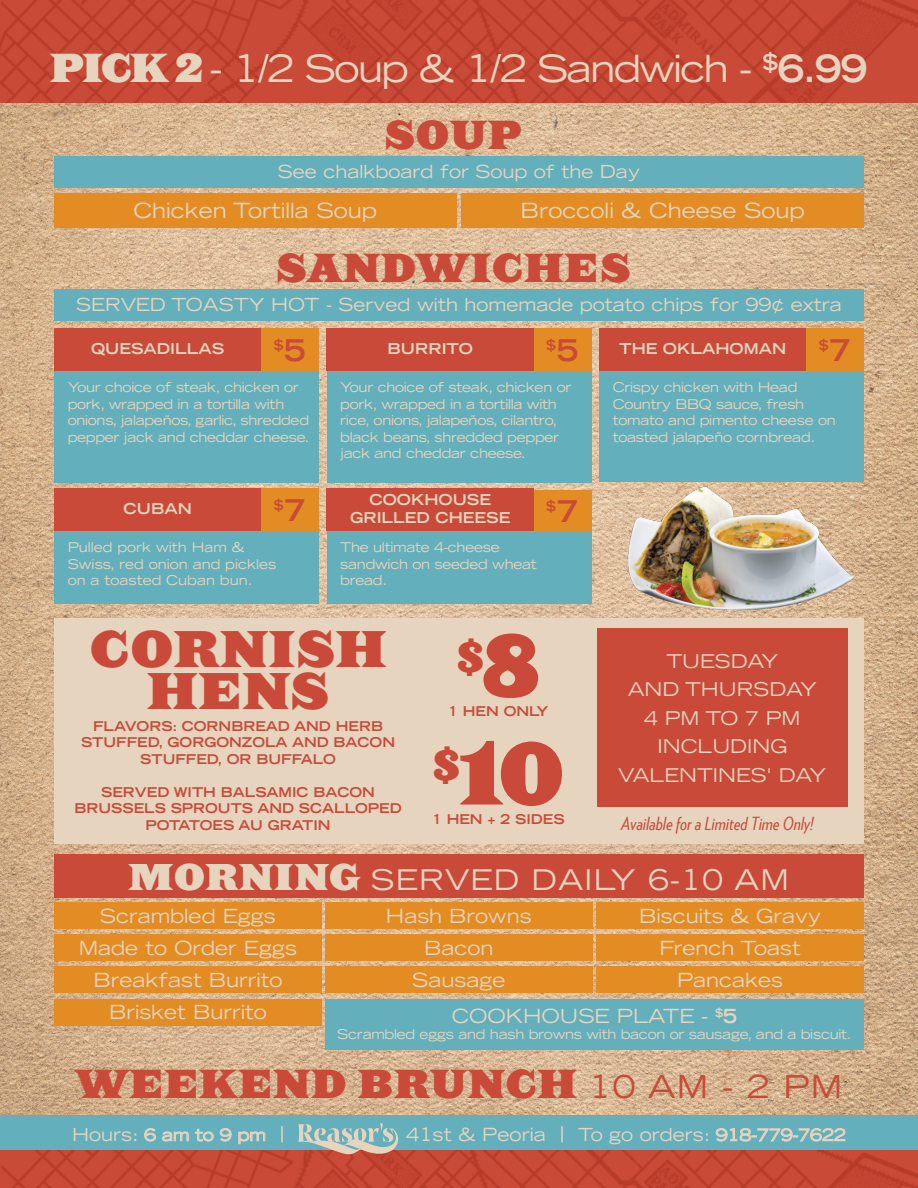
<style>
.page{position:relative;width:918px;height:1188px;background:#fff}
.page>*{position:absolute;margin:0;border:0;box-sizing:border-box;transform-origin:0 0}
.t1{font:900 81.45px "Saracen";color:#c94a38}
.t2{font:900 47.7px/41.7px "Saracen";letter-spacing:.04em;color:#c94a38;text-align:center}
.t3{font:900 39.3px "Saracen";color:#c94a38}
.t4{font:900 37.5px "Saracen";letter-spacing:.04em;color:#c94a38}
.t5{font:expanded 37.5px "Trade Gothic LH";letter-spacing:-.04em;color:#e6d4be}
.t6{font:700 expanded 30px "Trade Gothic LT Std";color:#c94a38}
.t7{font:expanded 28.5px "Trade Gothic LH";letter-spacing:.04em;color:#e6d4be}
.t8{font:expanded 21px "Trade Gothic LT Std";color:#e6d4be}
.t9{font:expanded 19.5px "Trade Gothic LT Std";color:#e6d4be}
.t10{font:expanded 18.9px/28.7px "Trade Gothic LH";color:#e6d4be;text-align:center}
.t11{font:expanded 18.3px "Trade Gothic LT Std";color:#e6d4be}
.t12{font:expanded 18px "Trade Gothic LT Std";color:#e6d4be}
.t13{font:italic 18px "Verlag Condensed";color:#c94a38}
.t14{font:expanded 16.5px "Trade Gothic LT Std";color:#e6d4be}
.t15{font:700 expanded 15px/18px "Trade Gothic LT Std";color:#e6d4be;text-align:center}
.t16{font:700 expanded 13.65px "Trade Gothic LT Std";color:#c94a38}
.t17{font:expanded 13.5px/16.5px "Trade Gothic LT Std";letter-spacing:-.02em;color:#e6d4be}
.t18{font:700 expanded 13.5px/16.5px "Trade Gothic LT Std";color:#c94a38;text-align:center}
.t19{font:expanded 13.5px/16.5px "Trade Gothic LT Std";color:#e6d4be}
.s1{font-family:"Saracen";font-weight:900;font-stretch:normal}
.s2{font-family:"Trade Gothic LT Std";font-weight:700}
.s3{font-size:30px}
.s4{font-size:81.45px}
.s5{font-family:"Saracen";font-weight:900;font-stretch:normal;font-size:34.5px}
.s6{font-weight:700}
.s7{font-family:"Trade Gothic LH";font-weight:400;font-stretch:expanded;font-size:31.5px}
.s8{font-size:18px}
</style>
<div class="page">
<img style="left:0;top:103px;width:918px;height:1013px">
<div style="left:54px;top:156px;width:810px;height:31px;background:#63afbb"></div>
<div style="left:54px;top:289px;width:810px;height:32px;background:#63afbb"></div>
<div style="left:54px;top:854px;width:810px;height:43px;background:#c94a38"></div>
<div style="left:54px;top:329px;width:208px;height:42px;background:#c94a38"></div>
<div style="left:262px;top:329px;width:57px;height:42px;background:#e38c24"></div>
<div style="left:54px;top:371px;width:265px;height:111px;background:#63afbb"></div>
<div style="left:599px;top:329px;width:208px;height:42px;background:#c94a38"></div>
<div style="left:807px;top:329px;width:57px;height:42px;background:#e38c24"></div>
<div style="left:599px;top:371px;width:265px;height:111px;background:#63afbb"></div>
<div style="left:327px;top:329px;width:207px;height:42px;background:#c94a38"></div>
<div style="left:534px;top:329px;width:57px;height:42px;background:#e38c24"></div>
<div style="left:327px;top:371px;width:264px;height:111px;background:#63afbb"></div>
<div style="left:534px;top:490px;width:57px;height:43px;background:#e38c24"></div>
<div style="left:327px;top:489px;width:207px;height:42px;background:#c94a38"></div>
<div style="left:327px;top:531px;width:264px;height:73px;background:#63afbb"></div>
<div style="left:54px;top:489px;width:208px;height:42px;background:#c94a38"></div>
<div style="left:262px;top:489px;width:57px;height:42px;background:#e38c24"></div>
<div style="left:54px;top:531px;width:265px;height:73px;background:#63afbb"></div>
<img style="left:0;top:0;width:918px;height:103px">
<div style="left:54px;top:193px;width:403px;height:35px;background:#e38c24"></div>
<div style="left:461px;top:193px;width:403px;height:35px;background:#e38c24"></div>
<div style="left:54px;top:902px;width:268px;height:27px;background:#e38c24"></div>
<div style="left:325px;top:902px;width:268px;height:27px;background:#e38c24"></div>
<div style="left:596px;top:902px;width:268px;height:27px;background:#e38c24"></div>
<div style="left:54px;top:934px;width:268px;height:27px;background:#e38c24"></div>
<div style="left:325px;top:934px;width:268px;height:27px;background:#e38c24"></div>
<div style="left:596px;top:934px;width:268px;height:27px;background:#e38c24"></div>
<div style="left:54px;top:999px;width:268px;height:27px;background:#e38c24"></div>
<div style="left:325px;top:999px;width:539px;height:50px;background:#63afbb"></div>
<div style="left:54px;top:967px;width:268px;height:26px;background:#e38c24"></div>
<div style="left:325px;top:967px;width:268px;height:26px;background:#e38c24"></div>
<div style="left:596px;top:967px;width:268px;height:26px;background:#e38c24"></div>
<img style="left:626px;top:482px;width:231px;height:136px">
<div style="left:0;top:1116px;width:918px;height:51px;background:#63afbb"></div>
<img style="left:0;top:1150px;width:918px;height:38px">
<svg style="left:715px;top:1128px;width:131px;height:14px"></svg>
<svg style="left:561px;top:1126px;width:2px;height:16px"></svg>
<svg style="left:281px;top:1126px;width:2px;height:16px"></svg>
<svg style="left:298px;top:1123px;width:104px;height:33px"></svg>
<svg style="left:144px;top:1128px;width:12px;height:14px"></svg>
<svg style="left:162px;top:1131px;width:27px;height:11px"></svg>
<svg style="left:195px;top:1128px;width:37px;height:14px"></svg>
<svg style="left:238px;top:1131px;width:28px;height:14px"></svg>
<div style="left:54px;top:618px;width:810px;height:225px;background:#e6d4be"></div>
<div style="left:597px;top:629px;width:251px;height:178px;background:#c94a38"></div>
<h3 class="t5" style="left:50px;top:44px;width:819px"><span class="s1">PICK 2</span> - 1/2 Soup &amp; 1/2 Sandwich - <sup>$</sup><span class="s2">6.99</span></h3>
<h3 class="t4" style="left:385px;top:104px;width:138px">SOUP</h3>
<h3 class="t12" style="left:278px;top:160px;width:364px">See chalkboard for Soup of the Day</h3>
<h3 class="t8" style="left:134px;top:197px;width:245px">Chicken Tortilla Soup</h3>
<h3 class="t8" style="left:521px;top:197px;width:286px">Broccoli &amp; Cheese Soup</h3>
<h3 class="t4" style="left:277px;top:237px;width:355px">SANDWICHES</h3>
<h3 class="t12" style="left:76px;top:293px;width:767px">SERVED TOASTY HOT - Served with homemade potato chips for 99¢ extra</h3>
<p class="t16" style="left:274px;top:336px;width:34px">$<span class="s3">5</span></p>
<p class="t15" style="left:619px;top:340px;width:169px">THE OKLAHOMAN</p>
<p class="t17" style="left:613px;top:379px;width:224px">Crispy chicken with Head<br>Country BBQ sauce, fresh tomato and pimento cheese on toasted jalapeño cornbread.</p>
<p class="t16" style="left:546px;top:336px;width:34px">$<span class="s3">5</span></p>
<p class="t16" style="left:819px;top:336px;width:11px">$</p>
<p class="t15" style="left:388px;top:340px;width:87px">BURRITO</p>
<h3 class="t6" style="left:829px;top:330px;width:23px">7</h3>
<p class="t17" style="left:340px;top:379px;width:233px">Your choice of steak, chicken or pork, wrapped in a tortilla with rice, onions, jalapeños, cilantro, black beans, shredded pepper jack and cheddar cheese.</p>
<p class="t15" style="left:91px;top:340px;width:135px">QUESADILLAS</p>
<p class="t17" style="left:68px;top:379px;width:243px">Your choice of steak, chicken or pork, wrapped in a tortilla with onions, jalapeños, garlic, shredded pepper jack and cheddar cheese.</p>
<p class="t15" style="left:350px;top:491px;width:162px">COOKHOUSE<br>GRILLED CHEESE</p>
<p class="t17" style="left:340px;top:539px;width:198px">The ultimate 4-cheese sandwich on seeded wheat bread.</p>
<p class="t16" style="left:274px;top:496px;width:34px">$<span class="s3">7</span></p>
<p class="t16" style="left:546px;top:498px;width:11px">$</p>
<p class="t15" style="left:124px;top:500px;width:70px">CUBAN</p>
<h3 class="t6" style="left:557px;top:492px;width:23px">7</h3>
<p class="t19" style="left:68px;top:539px;width:210px">Pulled pork with Ham &amp;<br>Swiss, red onion and pickles on a toasted Cuban bun.</p>
<h2 class="t2" style="left:90px;top:625px;width:297px">CORNISH<br>HENS</h2>
<p class="t18" style="left:81px;top:717px;width:316px">FLAVORS: CORNBREAD AND HERB<br>STUFFED, GORGONZOLA AND BACON<br>STUFFED, OR BUFFALO</p>
<p class="t18" style="left:74px;top:783px;width:329px">SERVED WITH BALSAMIC BACON<br>BRUSSELS SPROUTS AND SCALLOPED<br>POTATOES AU GRATIN</p>
<h3 class="t3" style="left:457px;top:625px;width:85px">$<span class="s4">8</span></h3>
<p class="t18" style="left:448px;top:703px;width:102px">1 HEN ONLY</p>
<h1 class="t1" style="left:458px;top:706px;width:108px">10</h1>
<h3 class="t3" style="left:433px;top:733px;width:29px">$</h3>
<p class="t18" style="left:432px;top:811px;width:134px">1 HEN + 2 SIDES</p>
<h3 class="t10" style="left:618px;top:646px;width:210px">TUESDAY<br>AND THURSDAY<br>4 PM TO 7 PM<br>INCLUDING<br>VALENTINES' DAY</h3>
<h3 class="t13" style="left:621px;top:811px;width:194px">Available for a Limited Time Only!</h3>
<h3 class="t7" style="left:129px;top:861px;width:662px"><span class="s5">MORNING</span> SERVED DAILY 6-10 AM</h3>
<h3 class="t9" style="left:100px;top:903px;width:178px">Scrambled Eggs</h3>
<h3 class="t9" style="left:386px;top:903px;width:147px">Hash Browns</h3>
<h3 class="t9" style="left:639px;top:903px;width:184px">Biscuits &amp; Gravy</h3>
<h3 class="t9" style="left:79px;top:935px;width:220px">Made to Order Eggs</h3>
<h3 class="t9" style="left:424px;top:935px;width:71px">Bacon</h3>
<h3 class="t9" style="left:659px;top:935px;width:143px">French Toast</h3>
<h3 class="t9" style="left:93px;top:967px;width:191px">Breakfast Burrito</h3>
<h3 class="t9" style="left:412px;top:967px;width:95px">Sausage</h3>
<h3 class="t9" style="left:677px;top:967px;width:108px">Pancakes</h3>
<h3 class="t9" style="left:109px;top:1000px;width:159px">Brisket Burrito</h3>
<h3 class="t9" style="left:452px;top:1003px;width:287px">COOKHOUSE PLATE - <sup>$</sup><span class="s6">5</span></h3>
<p class="t17" style="left:337px;top:1026px;width:516px">Scrambled eggs and hash browns with bacon or sausage, and a biscuit.</p>
<h3 class="t4" style="left:76px;top:1053px;width:768px">WEEKEND BRUNCH <span class="s7">10 AM - 2 PM</span></h3>
<p class="t14" style="left:72px;top:1124px;width:195px"><span class="s8">Hours:</span> 6 am to 9 pm</p>
<h3 class="t11" style="left:406px;top:1122px;width:141px">41st &amp; Peoria</h3>
<p class="t14" style="left:578px;top:1124px;width:269px"><span class="s8">To go orders:</span> 918-779-7622</p>
</div>
